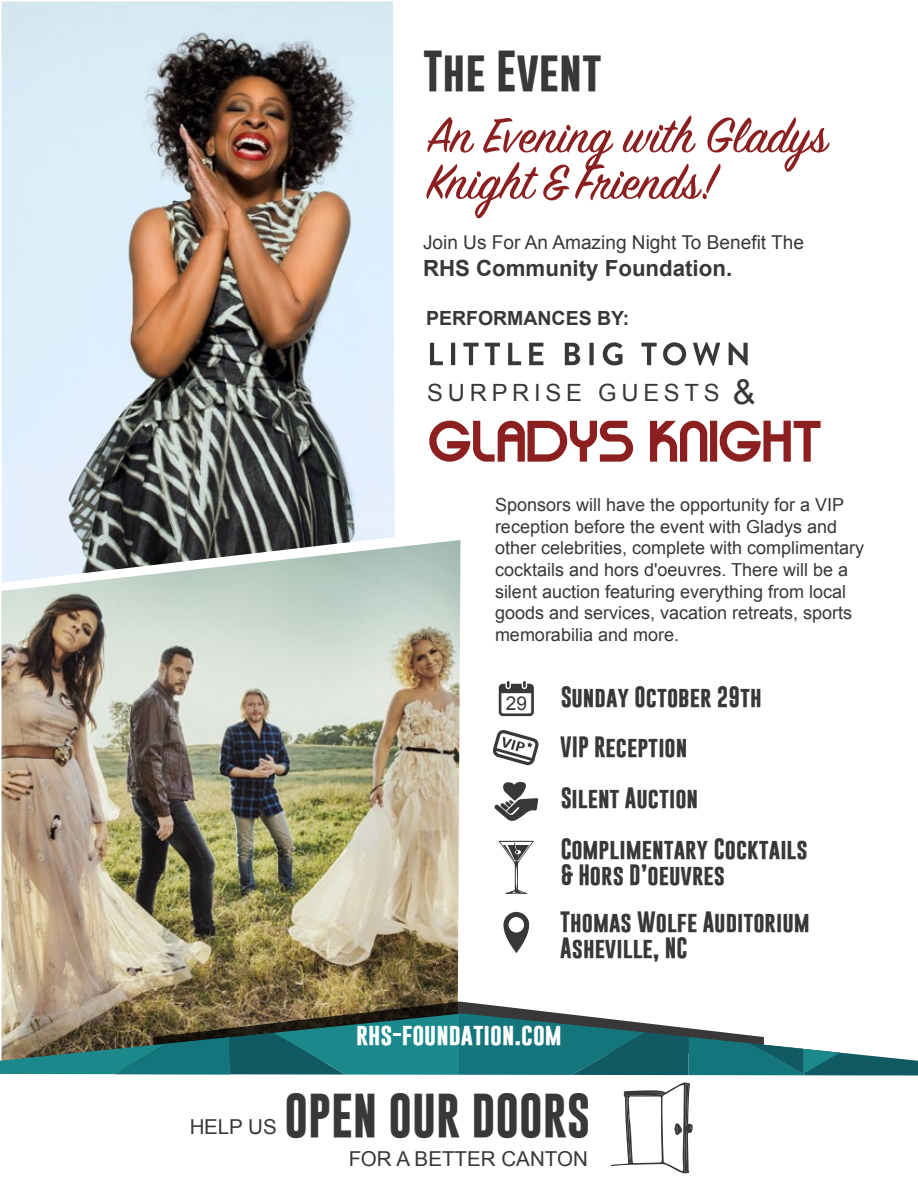
<style>
.page{position:relative;width:918px;height:1188px;background:#fff}
.page>*{position:absolute;margin:0;border:0;box-sizing:border-box;transform-origin:0 0}
.t1{font:58.35px "Patinio Basica";color:#8c1f20}
.t2{font:54.9px/46.3px "Sign Painter House Script";color:#8c1f20}
.t3{font:700 44.7px "Gobold";color:#383838}
.t4{font:700 41.7px "Gobold";color:#383838}
.t5{font:23.85px "Arial";letter-spacing:.2em;color:#383838}
.t6{font:700 22.5px "Gobold";color:#fff}
.t7{font:700 22.2px "Arial";color:#383838}
.t8{font:700 21.3px/25.5px "Gobold";color:#383838}
.t9{font:20.55px "Arial";color:#383838}
.t10{font:700 19.5px "Arial";color:#383838}
.t11{font:19.05px "Arial";color:#383838}
.t12{font:18px/21.6px "Arial";color:#383838}
.s1{font-size:34.05px}
</style>
<div class="page">
<img style="left:2px;top:2px;width:392px;height:538px">
<img style="left:2px;top:540px;width:458px;height:462px">
<svg style="left:503px;top:912px;width:26px;height:41px"></svg>
<svg style="left:499px;top:681px;width:35px;height:35px"></svg>
<svg style="left:494px;top:782px;width:44px;height:39px"></svg>
<svg style="left:611px;top:1083px;width:82px;height:90px"></svg>
<svg style="left:0;top:1002px;width:918px;height:74px"></svg>
<svg style="left:498px;top:841px;width:36px;height:53px"></svg>
<svg style="left:492px;top:730px;width:47px;height:35px"></svg>
<svg style="left:430px;top:343px;width:13px;height:22px"></svg>
<hr style="left:451px;top:343px;width:4px;height:22px;background:#383838">
<svg style="left:463px;top:343px;width:16px;height:22px"></svg>
<svg style="left:485px;top:343px;width:15px;height:22px"></svg>
<svg style="left:508px;top:343px;width:13px;height:22px"></svg>
<svg style="left:529px;top:343px;width:14px;height:22px"></svg>
<svg style="left:565px;top:343px;width:15px;height:22px"></svg>
<div style="left:589px;top:343px;width:5px;height:22px;background:#383838"></div>
<svg style="left:603px;top:342px;width:19px;height:23px"></svg>
<svg style="left:641px;top:343px;width:16px;height:22px"></svg>
<svg style="left:663px;top:342px;width:23px;height:24px"></svg>
<svg style="left:693px;top:342px;width:27px;height:24px"></svg>
<svg style="left:729px;top:342px;width:19px;height:24px"></svg>
<h3 class="t4" style="left:423px;top:43px;width:180px">The Event</h3>
<h2 class="t2" style="left:427px;top:117px;width:402px">An Evening with Gladys<br>Knight &amp; Friends!</h2>
<p class="t11" style="left:423px;top:230px;width:383px">Join Us For An Amazing Night To Benefit The</p>
<p class="t7" style="left:423px;top:253px;width:311px">RHS Community Foundation.</p>
<p class="t10" style="left:426px;top:305px;width:205px">PERFORMANCES BY:</p>
<h3 class="t5" style="left:427px;top:377px;width:330px">SURPRISE GUESTS <span class="s1">&amp;</span></h3>
<h1 class="t1" style="left:429px;top:410px;width:396px">GLADYS KNIGHT</h1>
<p class="t12" style="left:495px;top:494px;width:371px">Sponsors will have the opportunity for a VIP reception before the event with Gladys and other celebrities, complete with complimentary cocktails and hors d'oeuvres. There will be a silent auction featuring everything from local goods and services, vacation retreats, sports memorabilia and more.</p>
<p class="t11" style="left:506px;top:691px;width:23px">29</p>
<p class="t8" style="left:560px;top:684px;width:203px">Sunday October 29th</p>
<p class="t8" style="left:560px;top:734px;width:129px">VIP Reception</p>
<p class="t8" style="left:560px;top:786px;width:140px">Silent Auction</p>
<p class="t8" style="left:560px;top:836px;width:249px">Complimentary Cocktails &amp; Hors D’oeuvres</p>
<p class="t8" style="left:560px;top:909px;width:251px">Thomas Wolfe Auditorium<br>Asheville, NC</p>
<p class="t6" style="left:356px;top:1020px;width:207px">rhs-foundation.com</p>
<p class="t9" style="left:189px;top:1114px;width:89px">HELP US</p>
<h3 class="t3" style="left:284px;top:1086px;width:308px">OPEN OUR DOORS</h3>
<p class="t9" style="left:348px;top:1145px;width:241px">FOR A BETTER CANTON</p>
</div>
